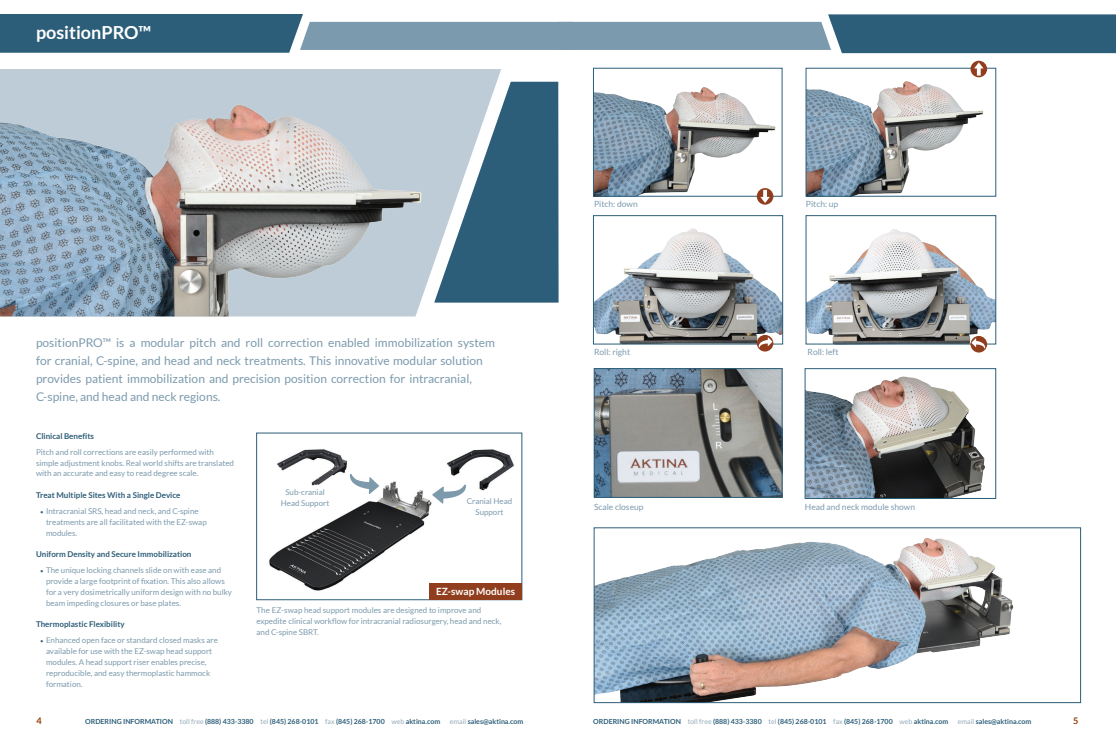
<style>
.page{position:relative;width:1116px;height:738px;background:#fff}
.page>*{position:absolute;margin:0;border:0;box-sizing:border-box;transform-origin:0 0}
.Section_Header{font:700 18px "Lato";color:#fff}
.Text{font:12px/18px "Lato";color:#7c9aad}
.Text-2{font:700 10px "Lato";color:#fff}
.t1{font:700 9.1px "Lato";color:#933b03}
.Caption_-_Left_Align{font:8.5px "Lato";color:#7c9aad}
.Text-3{font:8px/11px "Lato";color:#7c9aad}
.Text-4{font:700 8px "Lato";color:#2e5d78}
.t2{font:700 7px "Lato";color:#2c5e79}
.s1{font-size:6px;color:#2c5e79}
.s2{font-weight:400;color:#94abba}
</style>
<div class="page">
<svg style="left:0;top:14px;width:1116px;height:39px;background:#668a9e"></svg>
<img style="left:0;top:69px;width:501px;height:247px">
<svg style="left:434px;top:82px;width:125px;height:221px;background:#60859a"></svg>
<img style="left:595px;top:87px;width:181px;height:107px">
<div style="left:593px;top:68px;width:189px;height:128px;border:1px solid #2c5e79"></div>
<img style="left:808px;top:70px;width:179px;height:124px">
<div style="left:806px;top:68px;width:190px;height:128px;border:1px solid #2c5e79"></div>
<img style="left:595px;top:228px;width:186px;height:114px">
<div style="left:593px;top:216px;width:190px;height:128px;border:1px solid #2c5e79"></div>
<img style="left:808px;top:229px;width:186px;height:113px">
<div style="left:806px;top:216px;width:190px;height:128px;border:1px solid #2c5e79"></div>
<svg style="left:757px;top:188px;width:16px;height:17px"></svg>
<svg style="left:761px;top:190px;width:9px;height:13px"></svg>
<div style="left:971px;top:61px;width:16px;height:16px;background:#913e1e;border-radius:50%"></div>
<svg style="left:974px;top:63px;width:9px;height:13px"></svg>
<svg style="left:970px;top:336px;width:17px;height:17px"></svg>
<svg style="left:971px;top:338px;width:14px;height:11px"></svg>
<svg style="left:757px;top:335px;width:17px;height:17px"></svg>
<svg style="left:759px;top:337px;width:13px;height:11px"></svg>
<img style="left:596px;top:370px;width:184px;height:126px">
<div style="left:594px;top:368px;width:188px;height:130px;border:1px solid #2c5e79"></div>
<img style="left:807px;top:376px;width:178px;height:121px">
<div style="left:805px;top:369px;width:191px;height:130px;border:1px solid #2c5e79"></div>
<img style="left:596px;top:538px;width:418px;height:163px">
<div style="left:594px;top:528px;width:487px;height:175px;border:1px solid #2c5e79"></div>
<img style="left:269px;top:473px;width:163px;height:125px">
<img style="left:447px;top:449px;width:67px;height:42px">
<img style="left:277px;top:449px;width:73px;height:39px">
<svg style="left:432px;top:484px;width:34px;height:20px"></svg>
<svg style="left:350px;top:474px;width:29px;height:20px"></svg>
<div style="left:430px;top:583px;width:92px;height:17px;background:#913e1e"></div>
<p class="Section_Header" style="left:36px;top:22px;width:117px">positionPRO™</p>
<p class="Text" style="left:36px;top:333px;width:461px">positionPRO™ is a modular pitch and roll correction enabled immobilization system for cranial, C-spine, and head and neck treatments. This innovative modular solution provides patient immobilization and precision position correction for intracranial, C-spine, and head and neck regions.</p>
<p class="Text-4" style="left:36px;top:432px;width:59px">Clinical Benefits</p>
<p class="Text-3" style="left:36px;top:446px;width:200px">Pitch and roll corrections are easily performed with simple adjustment knobs. Real world shifts are translated with an accurate and easy to read degree scale.</p>
<p class="Text-4" style="left:36px;top:491px;width:146px">Treat Multiple Sites With a Single Device</p>
<p class="Text-3" style="left:46px;top:505px;width:162px;text-indent:-6px"><span class="s1">•</span> Intracranial SRS, head and neck, and C-spine treatments are all facilitated with the EZ-swap modules.</p>
<p class="Text-4" style="left:36px;top:550px;width:157px">Uniform Density and Secure Immobilization</p>
<p class="Text-3" style="left:46px;top:564px;width:188px;text-indent:-6px"><span class="s1">•</span> The unique locking channels slide on with ease and provide a large footprint of fixation. This also allows for a very dosimetrically uniform design with no bulky beam impeding closures or base plates.</p>
<p class="Text-4" style="left:36px;top:620px;width:90px">Thermoplastic Flexibility</p>
<p class="Text-3" style="left:46px;top:634px;width:173px;text-indent:-6px"><span class="s1">•</span> Enhanced open face or standard closed masks are available for use with the EZ-swap head support modules. A head support riser enables precise, reproducible, and easy thermoplastic hammock formation.</p>
<p class="Text-3" style="left:281px;top:487px;width:50px;text-align:center">Sub-cranial<br>Head Support</p>
<p class="Text-3" style="left:467px;top:496px;width:47px;text-align:center">Cranial Head<br>Support</p>
<p class="Text-2" style="left:436px;top:586px;width:81px">EZ-swap Modules</p>
<p class="Text-3" style="left:257px;top:605px;width:246px">The EZ-swap head support modules are designed to improve and expedite clinical workflow for intracranial radiosurgery, head and neck, and C-spine SBRT.</p>
<p class="Caption_-_Left_Align" style="left:594px;top:200px;width:45px">Pitch: down</p>
<p class="Caption_-_Left_Align" style="left:806px;top:200px;width:34px">Pitch: up</p>
<p class="Caption_-_Left_Align" style="left:594px;top:348px;width:38px">Roll: right</p>
<p class="Caption_-_Left_Align" style="left:808px;top:348px;width:33px">Roll: left</p>
<p class="Caption_-_Left_Align" style="left:594px;top:503px;width:51px">Scale closeup</p>
<p class="Caption_-_Left_Align" style="left:805px;top:503px;width:112px">Head and neck module shown</p>
<p class="t1" style="left:36px;top:716px;width:7px">4</p>
<p class="t2" style="left:85px;top:717px;width:357px">ORDERING INFORMATION <span class="s2">toll free</span> (888) 433-3380 <span class="s2">tel</span> (845) 268-0101 <span class="s2">fax</span> (845) 268-1700 <span class="s2">web</span> aktina.com</p>
<p class="t2" style="left:450px;top:717px;width:75px"><span class="s2">email</span> sales@aktina.com</p>
<p class="t2" style="left:593px;top:717px;width:357px">ORDERING INFORMATION <span class="s2">toll free</span> (888) 433-3380 <span class="s2">tel</span> (845) 268-0101 <span class="s2">fax</span> (845) 268-1700 <span class="s2">web</span> aktina.com</p>
<p class="t2" style="left:958px;top:717px;width:75px"><span class="s2">email</span> sales@aktina.com</p>
<p class="t1" style="left:1073px;top:716px;width:7px">5</p>
</div>
